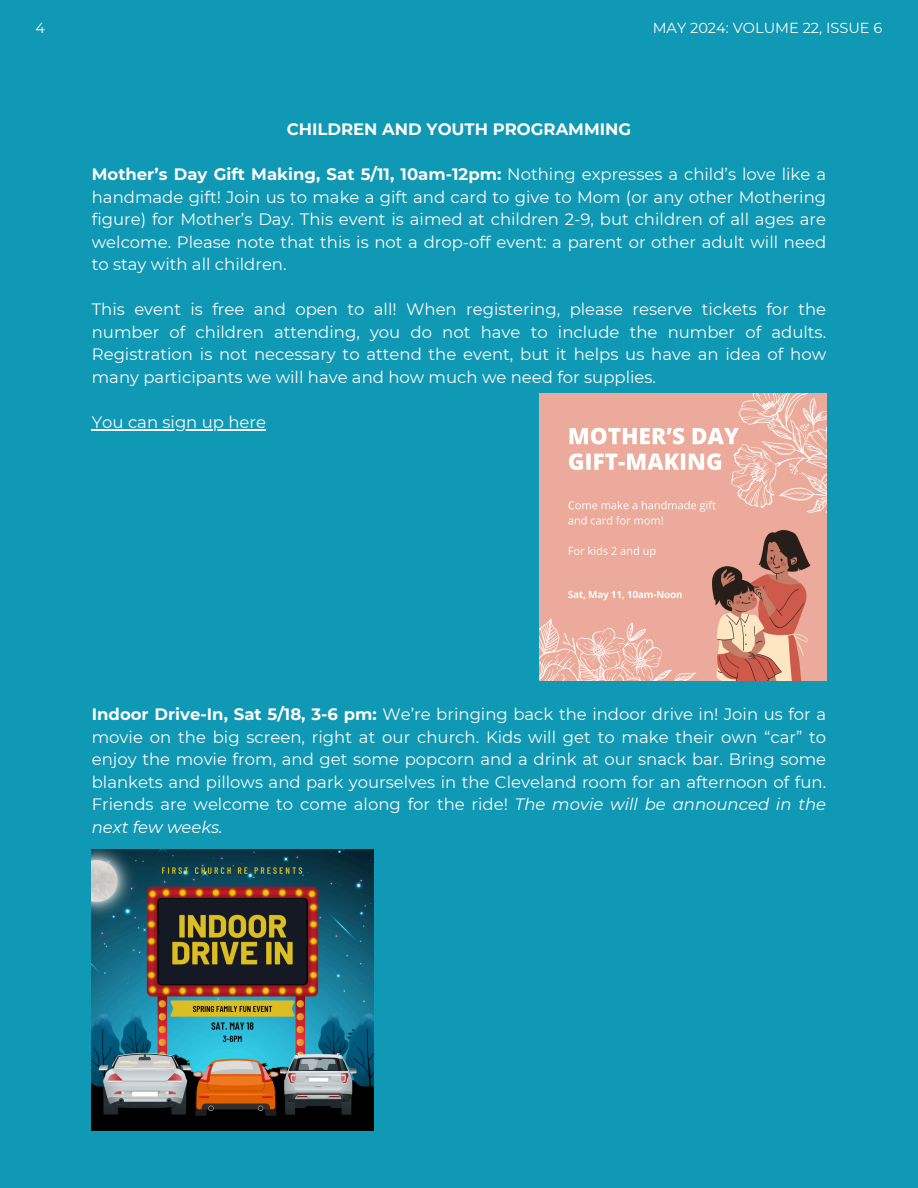
<style>
.page{position:relative;width:918px;height:1188px;background:#0f99b4}
.page>*{position:absolute;margin:0;border:0;box-sizing:border-box;transform-origin:0 0}
.t1{font:16.5px/22.5px "Montserrat";color:#fdfbfc;text-align:justify}
.t2{font:700 16.5px "Montserrat";color:#fdfbfc}
.t3{font:14.55px "Montserrat";color:#fdfbfc}
.t4{font:14.4px "Montserrat";color:#fdfbfc}
.s1{font-weight:700}
.s2{font-style:italic}
</style>
<div class="page">
<hr style="left:92px;top:429px;width:174px;height:1px;background:#fdfbfc">
<img style="left:539px;top:394px;width:287px;height:286px">
<img style="left:92px;top:850px;width:281px;height:281px">
<p class="t4" style="left:36px;top:19px;width:11px">4</p>
<p class="t3" style="left:653px;top:19px;width:231px">MAY 2024: VOLUME 22, ISSUE 6</p>
<p class="t2" style="left:287px;top:119px;width:346px">CHILDREN AND YOUTH PROGRAMMING</p>
<p class="t1" style="left:92px;top:163px;width:736px"><span class="s1">Mother’s Day Gift Making, Sat 5/11, 10am-12pm:</span> Nothing expresses a child’s love like a handmade gift! Join us to make a gift and card to give to Mom (or any other Mothering figure) for Mother’s Day. This event is aimed at children 2-9, but children of all ages are welcome. Please note that this is not a drop-off event: a parent or other adult will need to stay with all children.</p>
<h1 class="t1" style="left:92px;top:298px;width:736px">This event is free and open to all! When registering, please reserve tickets for the number of children attending, you do not have to include the number of adults.<br>Registration is not necessary to attend the event, but it helps us have an idea of how many participants we will have and how much we need for supplies.</h1>
<h2 class="t1" style="left:92px;top:411px;width:176px">You can sign up here</h2>
<h2 class="t1" style="left:92px;top:703px;width:736px"><span class="s1">Indoor Drive-In, Sat 5/18, 3-6 pm:</span> We’re bringing back the indoor drive in! Join us for a movie on the big screen, right at our church. Kids will get to make their own “car” to enjoy the movie from, and get some popcorn and a drink at our snack bar. Bring some blankets and pillows and park yourselves in the Cleveland room for an afternoon of fun.<br>Friends are welcome to come along for the ride! <span class="s2">The movie will be announced in the next few weeks.</span></h2>
</div>
